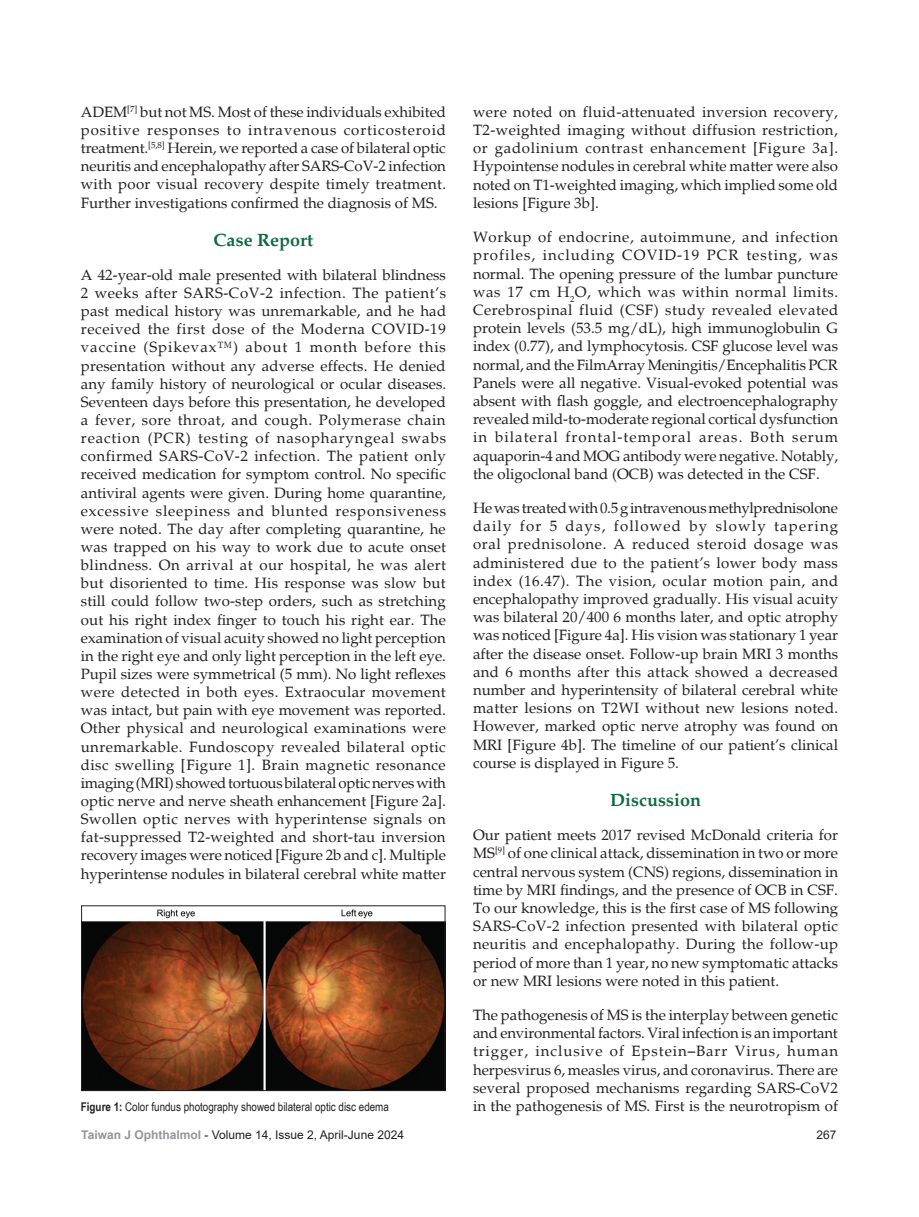
<style>
.page{position:relative;width:919px;height:1217px;background:#fff}
.page>*{position:absolute;margin:0;border:0;box-sizing:border-box;transform-origin:0 0}
.t1{font:700 18px "Palatino";color:#0e6c3f}
.TX{font:15px/18.1px "Palatino";color:#231f20;text-align:justify}
.FIRST_TX{font:15px/18.1px "Palatino";color:#231f20;text-align:justify}
.FGC{font:12px "Arial Narrow";color:#231f20}
.t2{font:12px "Arial";color:#231f20}
.s1{font-weight:700}
.s2{font-weight:700;color:#939598}
</style>
<div class="page">
<img style="left:83px;top:909px;width:360px;height:179px">
<div style="left:81px;top:905px;width:364px;height:185px;border:1px solid #231f20"></div>
<p class="FIRST_TX" style="left:81px;top:103px;width:367px">ADEM<sup>[7]</sup> but not MS. Most of these individuals exhibited positive responses to intravenous corticosteroid treatment.<sup>[5,8]</sup> Herein, we reported a case of bilateral optic neuritis and encephalopathy after SARS-CoV-2 infection with poor visual recovery despite timely treatment.<br>Further investigations confirmed the diagnosis of MS.</p>
<h1 class="t1" style="left:214px;top:229px;width:101px">Case Report</h1>
<p class="TX" style="left:81px;top:266px;width:367px">A 42‑year‑old male presented with bilateral blindness 2 weeks after SARS-CoV-2 infection. The patient’s past medical history was unremarkable, and he had received the first dose of the Moderna COVID‑19 vaccine (Spikevax™) about 1 month before this presentation without any adverse effects. He denied any family history of neurological or ocular diseases.<br>Seventeen days before this presentation, he developed a fever, sore throat, and cough. Polymerase chain reaction (PCR) testing of nasopharyngeal swabs confirmed SARS-CoV-2 infection. The patient only received medication for symptom control. No specific antiviral agents were given. During home quarantine, excessive sleepiness and blunted responsiveness were noted. The day after completing quarantine, he was trapped on his way to work due to acute onset blindness. On arrival at our hospital, he was alert but disoriented to time. His response was slow but still could follow two‑step orders, such as stretching out his right index finger to touch his right ear. The examination of visual acuity showed no light perception in the right eye and only light perception in the left eye.<br>Pupil sizes were symmetrical (5 mm). No light reflexes were detected in both eyes. Extraocular movement was intact, but pain with eye movement was reported.<br>Other physical and neurological examinations were unremarkable. Fundoscopy revealed bilateral optic disc swelling [Figure 1]. Brain magnetic resonance imaging(MRI) showed tortuous bilateral optic nerves with optic nerve and nerve sheath enhancement [Figure 2a].<br>Swollen optic nerves with hyperintense signals on fat‑suppressed T2‑weighted and short‑tau inversion recovery images were noticed [Figure 2b and c]. Multiple hyperintense nodules in bilateral cerebral white matter</p>
<p class="TX" style="left:473px;top:103px;width:366px">were noted on fluid‑attenuated inversion recovery, T2‑weighted imaging without diffusion restriction, or gadolinium contrast enhancement [Figure 3a].<br>Hypointense nodules in cerebral white matter were also noted on T1‑weighted imaging, which implied some old lesions [Figure 3b].</p>
<p class="TX" style="left:473px;top:228px;width:367px">Workup of endocrine, autoimmune, and infection profiles, including COVID‑19 PCR testing, was normal. The opening pressure of the lumbar puncture was 17 cm H<sub>2</sub>O, which was within normal limits.<br>Cerebrospinal fluid (CSF) study revealed elevated protein levels (53.5 mg/dL), high immunoglobulin G index (0.77), and lymphocytosis. CSF glucose level was normal, and the FilmArray Meningitis/Encephalitis PCR Panels were all negative. Visual‑evoked potential was absent with flash goggle, and electroencephalography revealed mild‑to‑moderate regional cortical dysfunction in bilateral frontal‑temporal areas. Both serum aquaporin‑4 and MOG antibody were negative. Notably, the oligoclonal band (OCB) was detected in the CSF.</p>
<p class="TX" style="left:473px;top:499px;width:367px">He was treated with 0.5g intravenous methylprednisolone daily for 5 days, followed by slowly tapering oral prednisolone. A reduced steroid dosage was administered due to the patient’s lower body mass index (16.47). The vision, ocular motion pain, and encephalopathy improved gradually. His visual acuity was bilateral 20/400 6 months later, and optic atrophy was noticed [Figure 4a]. His vision was stationary 1 year after the disease onset. Follow‑up brain MRI 3 months and 6 months after this attack showed a decreased number and hyperintensity of bilateral cerebral white matter lesions on T2WI without new lesions noted.<br>However, marked optic nerve atrophy was found on MRI [Figure 4b]. The timeline of our patient’s clinical course is displayed in Figure 5.</p>
<h1 class="t1" style="left:610px;top:789px;width:92px">Discussion</h1>
<p class="TX" style="left:473px;top:826px;width:367px">Our patient meets 2017 revised McDonald criteria for MS<sup>[9]</sup> of one clinical attack, dissemination in two or more central nervous system (CNS) regions, dissemination in time by MRI findings, and the presence of OCB in CSF.<br>To our knowledge, this is the first case of MS following SARS-CoV-2 infection presented with bilateral optic neuritis and encephalopathy. During the follow‑up period of more than 1 year, no new symptomatic attacks or new MRI lesions were noted in this patient.</p>
<p class="TX" style="left:473px;top:1005px;width:366px">The pathogenesis of MS is the interplay between genetic and environmental factors. Viral infection is an important trigger, inclusive of Epstein–Barr Virus, human herpesvirus 6, measles virus, and coronavirus. There are several proposed mechanisms regarding SARS‑CoV2</p>
<p class="FGC" style="left:81px;top:1097px;width:309px"><span class="s1">Figure 1:</span> Color fundus photography showed bilateral optic disc edema</p>
<p class="TX" style="left:473px;top:1096px;width:366px">in the pathogenesis of MS. First is the neurotropism of</p>
<p class="t2" style="left:81px;top:1125px;width:324px"><span class="s2">Taiwan J Ophthalmol</span> - Volume 14, Issue 2, April-June 2024</p>
<p class="t2" style="left:816px;top:1125px;width:22px">267</p>
</div>
